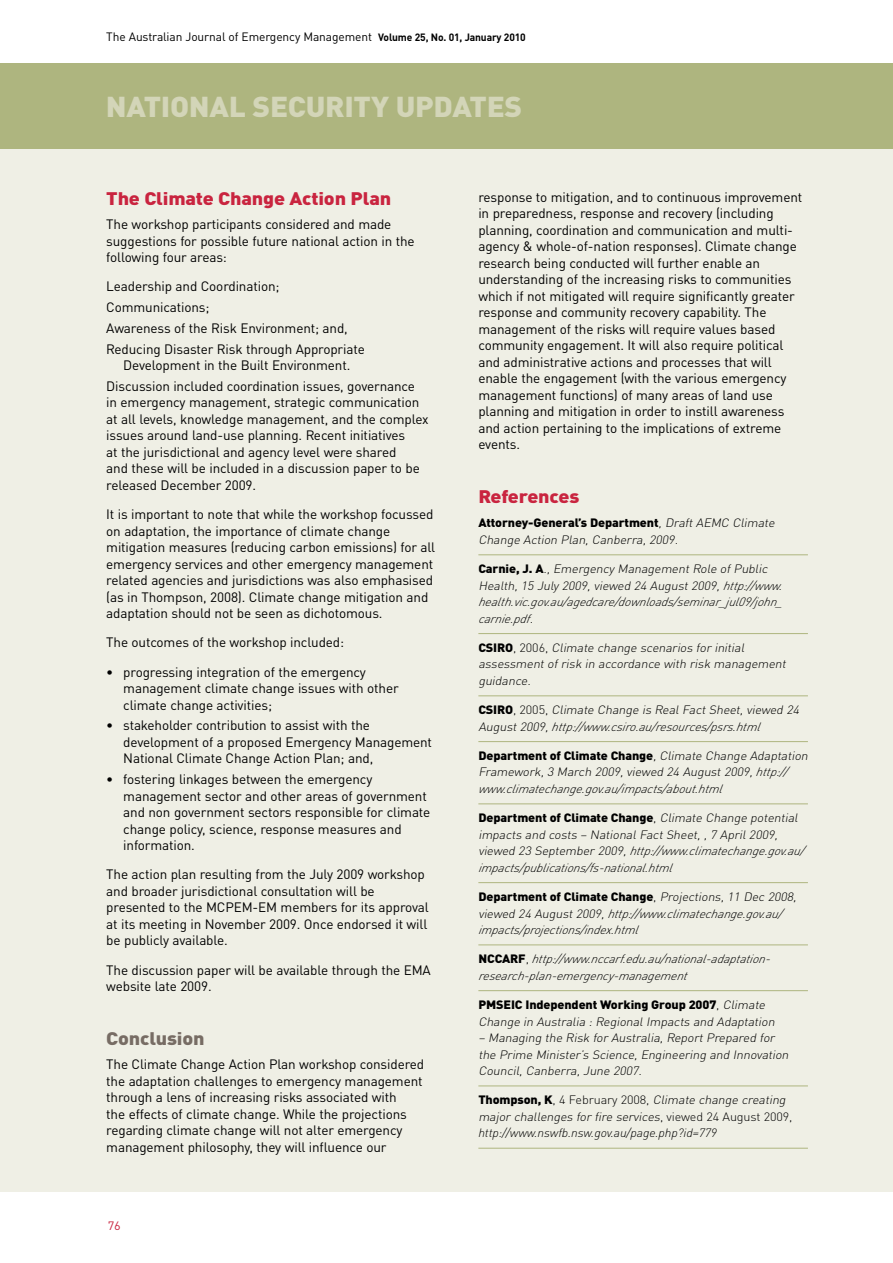
<style>
.page{position:relative;width:893px;height:1263px;background:#fff}
.page>*{position:absolute;margin:0;border:0;box-sizing:border-box;transform-origin:0 0}
.t1{font:900 28.5px "DINOT";letter-spacing:-.01em;color:#d3d5b8;scale:1.05 1}
.Red_Sub_Heading{font:900 18px "DINOT";letter-spacing:-.01em;color:#c9243f;scale:1.1 1}
.Grey_Sub_Heading{font:900 18px "DINOT";letter-spacing:-.01em;color:#776c64;scale:1.1 1}
.Body_Text{font:13.5px/16.5px "DINOT";letter-spacing:-.01em;color:#000}
.Bullet___Number_Text{font:13.5px/16.5px "DINOT";letter-spacing:-.01em;color:#000}
.Ref_Line_below{font:italic 300 12px/16.5px "DINOT";color:#000;scale:1.05 1}
.Ref_Line_below-2{font:italic 300 12px/16.5px "DINOT";letter-spacing:-.01em;color:#000;scale:1.05 1}
.t2{font:12px "DINOT";letter-spacing:-.01em;color:#000}
.t3{font:12px "DINOT";color:#c9243f;scale:1.05 1}
.s1{font-weight:700;font-size:10.5px}
.s2{font-weight:900;font-style:normal}
.s3{font-style:inherit}
.s4{font-style:normal}
</style>
<div class="page">
<div style="left:0;top:65px;width:893px;height:1126px;background:#efefe5"></div>
<div style="left:0;top:64px;width:893px;height:85px;background:#aeb57f"></div>
<hr style="left:478px;top:554px;width:330px;height:1px;background:#aeb57f">
<hr style="left:478px;top:633px;width:330px;height:1px;background:#aeb57f">
<hr style="left:478px;top:696px;width:330px;height:1px;background:#aeb57f">
<hr style="left:478px;top:741px;width:330px;height:1px;background:#aeb57f">
<hr style="left:478px;top:804px;width:330px;height:1px;background:#aeb57f">
<hr style="left:478px;top:882px;width:330px;height:1px;background:#aeb57f">
<hr style="left:478px;top:945px;width:330px;height:1px;background:#aeb57f">
<hr style="left:478px;top:990px;width:330px;height:1px;background:#aeb57f">
<hr style="left:478px;top:1086px;width:330px;height:1px;background:#aeb57f">
<hr style="left:478px;top:1148px;width:330px;height:1px;background:#aeb57f">
<p class="t2" style="left:106px;top:29px;width:421px">The Australian Journal of Emergency Management <span class="s1">Volume 25, No. 01, January 2010</span></p>
<h1 class="t1" style="left:106px;top:88px;width:398px">NATIONAL SECURITY UPDATES</h1>
<p class="Red_Sub_Heading" style="left:106px;top:187px;width:261px">The Climate Change Action Plan</p>
<p class="Body_Text" style="left:106px;top:216px;width:310px">The workshop participants considered and made suggestions for possible future national action in the following four areas:</p>
<p class="Bullet___Number_Text" style="left:106px;top:278px;width:175px">Leadership and Coordination;</p>
<p class="Bullet___Number_Text" style="left:106px;top:299px;width:105px">Communications;</p>
<p class="Bullet___Number_Text" style="left:106px;top:319px;width:243px">Awareness of the Risk Environment; and,</p>
<p class="Bullet___Number_Text" style="left:106px;top:340px;width:260px;text-align:center">Reducing Disaster Risk through Appropriate<br>Development in the Built Environment.</p>
<p class="Body_Text" style="left:106px;top:377px;width:324px">Discussion included coordination issues, governance in emergency management, strategic communication at all levels, knowledge management, and the complex issues around land-use planning. Recent initiatives<br>at the jurisdictional and agency level were shared<br>and these will be included in a discussion paper to be released December 2009.</p>
<p class="Body_Text" style="left:106px;top:506px;width:330px">It is important to note that while the workshop focussed on adaptation, the importance of climate change mitigation measures (reducing carbon emissions) for all emergency services and other emergency management related agencies and jurisdictions was also emphasised (as in Thompson, 2008). Climate change mitigation and adaptation should not be seen as dichotomous.</p>
<p class="Body_Text" style="left:106px;top:634px;width:239px">The outcomes of the workshop included:</p>
<p class="Bullet___Number_Text" style="left:123px;top:663px;width:277px;text-indent:-17px">• progressing integration of the emergency management climate change issues with other climate change activities;</p>
<p class="Bullet___Number_Text" style="left:123px;top:717px;width:310px;text-indent:-17px">• stakeholder contribution to assist with the development of a proposed Emergency Management<br>National Climate Change Action Plan; and,</p>
<p class="Bullet___Number_Text" style="left:123px;top:771px;width:309px;text-indent:-17px">• fostering linkages between the emergency management sector and other areas of government and non government sectors responsible for climate change policy, science, response measures and information.</p>
<p class="Body_Text" style="left:106px;top:866px;width:324px">The action plan resulting from the July 2009 workshop and broader jurisdictional consultation will be presented to the MCPEM-EM members for its approval at its meeting in November 2009. Once endorsed it will be publicly available.</p>
<p class="Body_Text" style="left:106px;top:961px;width:326px">The discussion paper will be available through the EMA website late 2009.</p>
<p class="Grey_Sub_Heading" style="left:106px;top:1027px;width:91px">Conclusion</p>
<p class="Body_Text" style="left:106px;top:1056px;width:319px">The Climate Change Action Plan workshop considered the adaptation challenges to emergency management through a lens of increasing risks associated with<br>the effects of climate change. While the projections regarding climate change will not alter emergency management philosophy, they will influence our</p>
<p class="t3" style="left:108px;top:1218px;width:14px">76</p>
<p class="Body_Text" style="left:478px;top:188px;width:325px">response to mitigation, and to continuous improvement in preparedness, response and recovery (including planning, coordination and communication and multi&shy;agency &amp; whole-of-nation responses). Climate change research being conducted will further enable an understanding of the increasing risks to communities which if not mitigated will require significantly greater response and community recovery capability. The management of the risks will require values based community engagement. It will also require political and administrative actions and processes that will enable the engagement (with the various emergency management functions) of many areas of land use planning and mitigation in order to instill awareness and action pertaining to the implications of extreme events.</p>
<p class="Red_Sub_Heading" style="left:478px;top:485px;width:93px">References</p>
<p class="Ref_Line_below" style="left:478px;top:515px;width:286px"><span class="s2">Attorney-General’s Department</span>,DraftAEMC Climate<br>Change Action Plan,Canberra,2009.</p>
<p class="Ref_Line_below-2" style="left:478px;top:560px;width:293px"><span class="s2">Ca rn ie, J . A</span><span class="s3">.,Emergency ManagementRole ofPublic Health,15 July 2009,viewed 24 August2009,</span>http://www. health.vic.g ov.au/ag edcare/downloads/seminar_jul09/john_ carnie.p df<span class="s3">.</span></p>
<p class="Ref_Line_below" style="left:478px;top:639px;width:297px"><span class="s2">CS I RO</span> <span class="s4">, 2 0 0 6 ,</span> Climate change scenarios for initial assessmentofrisk in accordance with risk management guidance.</p>
<p class="Ref_Line_below" style="left:478px;top:701px;width:309px"><span class="s2">CS I RO</span> <span class="s4">, 2 0 0 5 ,</span> Climate Change is RealFactSheet,viewed 24<br>August2009,<span class="s3">http ://www.csiro.au/resources/psrs.html</span></p>
<p class="Ref_Line_below" style="left:478px;top:747px;width:318px"><span class="s2">Department of Climate Change</span>,Climate Change Adaptation<br>Framework,3 March 2009,viewed 24 August2009,<span class="s3">http:// www.climatechange.gov.au/impacts/about.html</span></p>
<p class="Ref_Line_below" style="left:478px;top:809px;width:312px"><span class="s2">Department of Climate Change</span><span class="s4">,</span> Climate Change potential impacts and costs – NationalFactSheet,,7 April2009, viewed 23 September 2009,<span class="s3">http://www.climatechange.gov.au/ impacts/p ublications/fs-national.html</span></p>
<p class="Ref_Line_below-2" style="left:478px;top:888px;width:307px"><span class="s2">Department of Climate Change</span><span class="s4">,</span> <span class="s3">Projections,11 Dec 2008, viewed 24 August2009,</span>http://www.climatechange.gov.au/ imp acts/p rojections/index.html</p>
<p class="Ref_Line_below-2" style="left:478px;top:950px;width:282px"><span class="s2">N C CA R F</span> <span class="s4">,</span> http://www.nccarf.edu.au/national-adap tation&shy;research-plan-emergency-management</p>
<p class="Ref_Line_below" style="left:478px;top:996px;width:286px"><span class="s2">PMSEIC Independent Working Group 2007</span><span class="s4">,</span> Climate<br>Change in Australia :RegionalImpacts and Adaptation</p>
<p class="Ref_Line_below" style="left:478px;top:1029px;width:299px">– Managing the Risk for Australia,ReportPrepared for the Prime Minister’s Science,Engineering and Innovation<br>Council,Canberra,June 2007.</p>
<p class="Ref_Line_below" style="left:478px;top:1091px;width:301px"><span class="s2">Thompson, K</span><span class="s4">, 4 February 2008,</span> Climate change creating major challenges for fire services<span class="s4">, v i ewe d 2 4 A u g u st 2 0 0 9 , </span><span class="s3">http://www.nswfb.nsw.gov.au/page.php?id=779</span></p>
</div>
